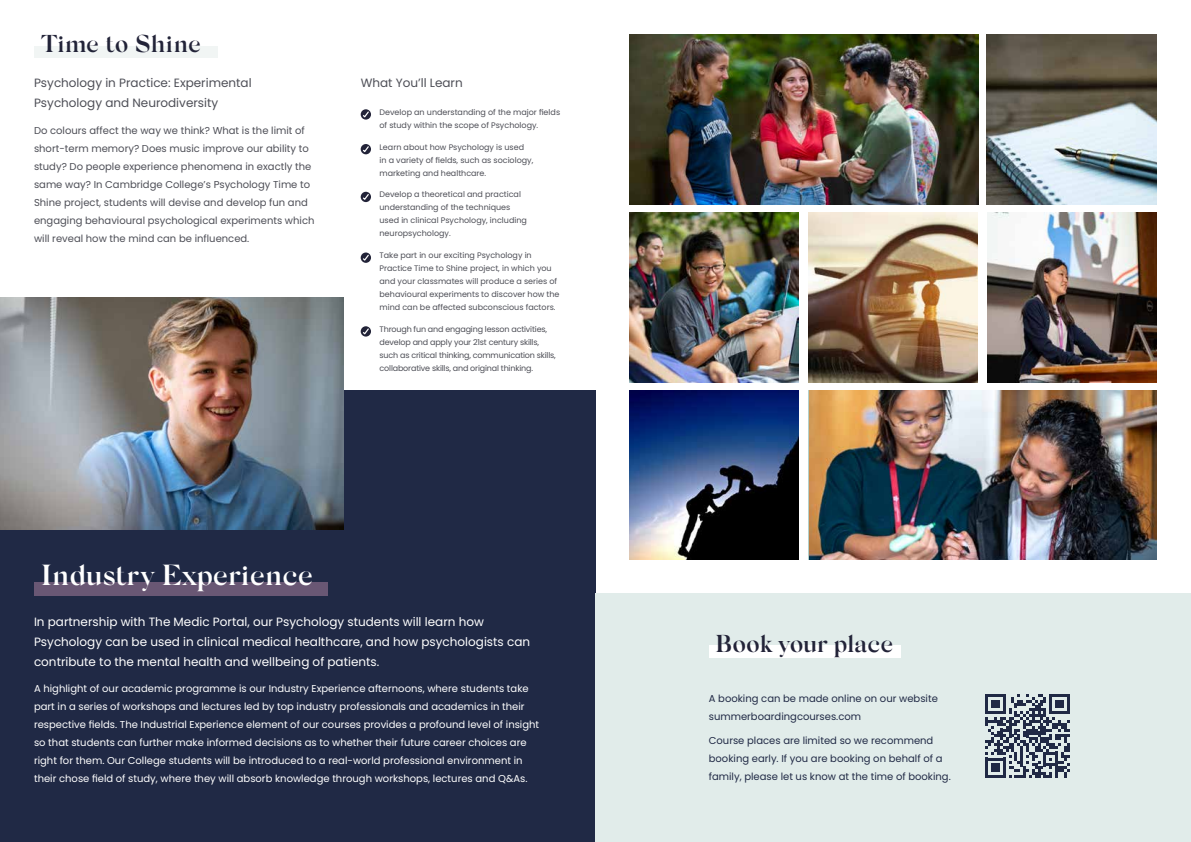
<style>
.page{position:relative;width:1191px;height:842px;background:#fff}
.page>*{position:absolute;margin:0;border:0;box-sizing:border-box;transform-origin:0 0}
.t1{font:600 29px "Silk Serif";letter-spacing:-.005em;color:#fff}
.t2{font:600 24.4px "Silk Serif";letter-spacing:-.005em;color:#222338}
.t3{font:12px/20px "Poppins";color:#fff}
.t4{font:12px/20px "Poppins";color:#4d4e56}
.t5{font:10px/18px "Poppins";color:#fff}
.t6{font:10px/18px "Poppins";color:#4d4e56}
.t7{font:10px/18px "Poppins";color:#202945}
.t8{font:8px/13px "Poppins";color:#4d4e56}
.t9{font:8px/13px "Poppins";letter-spacing:-.02em;color:#4d4e56}
</style>
<div class="page">
<div style="left:0;top:391px;width:595px;height:451px;background:#202945"></div>
<div style="left:34px;top:46px;width:184px;height:12px;background:#f1f5f4"></div>
<div style="left:595px;top:594px;width:596px;height:248px;background:#e1ecea"></div>
<img style="left:629px;top:34px;width:349px;height:170px">
<img style="left:0;top:298px;width:344px;height:232px">
<img style="left:986px;top:34px;width:171px;height:170px">
<img style="left:630px;top:213px;width:169px;height:169px">
<img style="left:629px;top:391px;width:170px;height:169px">
<img style="left:809px;top:391px;width:348px;height:169px">
<img style="left:808px;top:213px;width:170px;height:169px">
<img style="left:987px;top:213px;width:170px;height:169px">
<div style="left:709px;top:646px;width:191px;height:12px;background:#fff"></div>
<svg style="left:985px;top:694px;width:84px;height:84px"></svg>
<svg style="left:361px;top:144px;width:10px;height:10px"></svg>
<svg style="left:362px;top:145px;width:8px;height:8px"></svg>
<svg style="left:361px;top:192px;width:10px;height:10px"></svg>
<svg style="left:362px;top:193px;width:8px;height:8px"></svg>
<svg style="left:361px;top:252px;width:10px;height:11px"></svg>
<svg style="left:362px;top:254px;width:8px;height:8px"></svg>
<svg style="left:361px;top:326px;width:10px;height:11px"></svg>
<svg style="left:362px;top:327px;width:8px;height:9px"></svg>
<div style="left:34px;top:583px;width:293px;height:13px;background:#695774"></div>
<svg style="left:361px;top:109px;width:10px;height:11px"></svg>
<svg style="left:362px;top:110px;width:8px;height:9px"></svg>
<h2 class="t2" style="left:41px;top:29px;width:162px">Time to Shine</h2>
<p class="t4" style="left:34px;top:73px;width:219px">Psychology in Practice: Experimental<br>Psychology and Neurodiversity</p>
<p class="t6" style="left:34px;top:121px;width:282px">Do colours affect the way we think? What is the limit of short-term memory? Does music improve our ability to study? Do people experience phenomena in exactly the same way? In Cambridge College’s Psychology Time to Shine project, students will devise and develop fun and engaging behavioural psychological experiments which will reveal how the mind can be influenced.</p>
<p class="t4" style="left:361px;top:73px;width:104px">What You’ll Learn</p>
<p class="t8" style="left:379px;top:106px;width:182px">Develop an understanding of the major fields of study within the scope of Psychology.</p>
<p class="t8" style="left:379px;top:140px;width:155px">Learn about how Psychology is used<br>in a variety of fields, such as sociology, marketing and healthcare.</p>
<p class="t8" style="left:379px;top:188px;width:149px">Develop a theoretical and practical understanding of the techniques used in clinical Psychology, including neuropsychology.</p>
<p class="t8" style="left:379px;top:249px;width:181px">Take part in our exciting Psychology in Practice Time to Shine project, in which you and your classmates will produce a series of behavioural experiments to discover how the mind can be affected subconscious factors.</p>
<p class="t9" style="left:379px;top:323px;width:178px">Through fun and engaging lesson activities, develop and apply your 21st century skills, such as critical thinking, communication skills, collaborative skills, and original thinking.</p>
<h1 class="t1" style="left:41px;top:558px;width:274px">Industry Experience</h1>
<p class="t3" style="left:34px;top:611px;width:497px">In partnership with The Medic Portal, our Psychology students will learn how<br>Psychology can be used in clinical medical healthcare, and how psychologists can contribute to the mental health and wellbeing of patients.</p>
<p class="t5" style="left:34px;top:680px;width:507px">A highlight of our academic programme is our Industry Experience afternoons, where students take part in a series of workshops and lectures led by top industry professionals and academics in their respective fields. The Industrial Experience element of our courses provides a profound level of insight so that students can further make informed decisions as to whether their future career choices are right for them. Our College students will be introduced to a real-world professional environment in their chose field of study, where they will absorb knowledge through workshops, lectures and Q&amp;As.</p>
<h2 class="t2" style="left:715px;top:630px;width:180px">Book your place</h2>
<p class="t7" style="left:709px;top:690px;width:230px">A booking can be made online on our website summerboardingcourses.com</p>
<p class="t7" style="left:709px;top:731px;width:243px">Course places are limited so we recommend booking early. If you are booking on behalf of a family, please let us know at the time of booking.</p>
</div>
